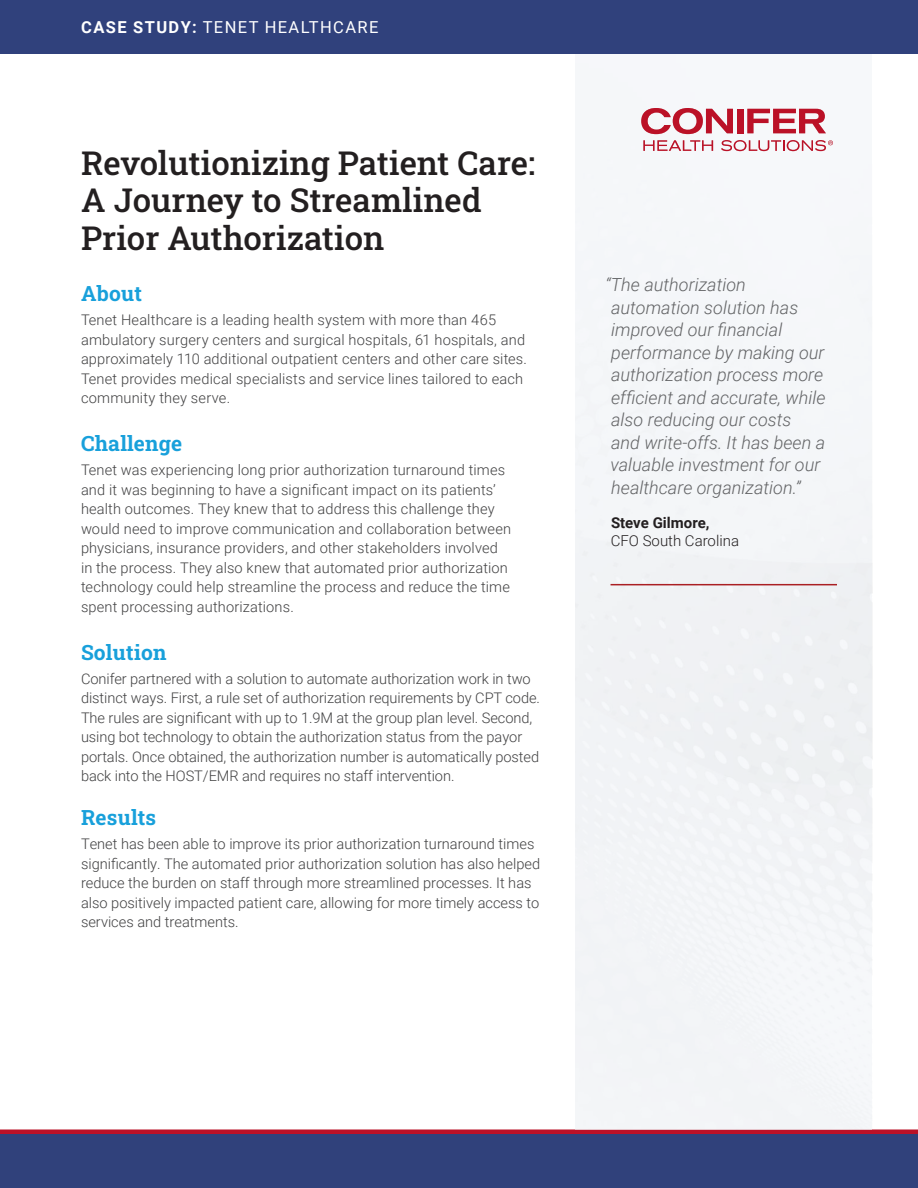
<style>
.page{position:relative;width:918px;height:1188px;background:#fff}
.page>*{position:absolute;margin:0;border:0;box-sizing:border-box;transform-origin:0 0}
.t1{font:33px/37.5px "Roboto Slab";color:#231f20}
.CH_Heading{font:21px "Roboto Slab";letter-spacing:.01em;color:#18a0db}
.t2{font:italic 300 18px/22.5px "Roboto";color:#636466}
.t3{font:16.5px "Roboto";letter-spacing:.085em;color:#fff}
.t4{font:300 15px/18px "Roboto";color:#231f20}
.CH_Roboto_Text{font:300 14.7px/19.5px "Roboto";color:#414142}
.s1{font-weight:700}
</style>
<div class="page">
<div style="left:0;top:0;width:918px;height:54px;background:#30417c"></div>
<div style="left:0;top:1134px;width:918px;height:54px;background:#30417b"></div>
<div style="left:0;top:1129px;width:918px;height:5px;background:#bb1127"></div>
<div style="left:575px;top:107px;width:297px;height:1023px;background:#f3f5f7"></div>
<svg style="left:747px;top:109px;width:79px;height:24px"></svg>
<div style="left:737px;top:109px;width:6px;height:24px;background:#bb1127"></div>
<svg style="left:643px;top:140px;width:70px;height:11px"></svg>
<svg style="left:641px;top:108px;width:92px;height:26px"></svg>
<svg style="left:721px;top:140px;width:112px;height:11px"></svg>
<hr style="left:611px;top:584px;width:226px;height:1px;background:#aa1f23">
<p class="t3" style="left:81px;top:15px;width:299px"><span class="s1">CASE STUDY:</span> TENET HEALTHCARE</p>
<p class="t1" style="left:81px;top:143px;width:456px">Revolutionizing Patient Care:<br>A Journey to Streamlined<br>Prior Authorization</p>
<p class="CH_Heading" style="left:81px;top:279px;width:63px">About</p>
<p class="CH_Roboto_Text" style="left:81px;top:310px;width:448px">Tenet Healthcare is a leading health system with more than 465 ambulatory surgery centers and surgical hospitals, 61 hospitals, and approximately 110 additional outpatient centers and other care sites.<br>Tenet provides medical specialists and service lines tailored to each community they serve.</p>
<p class="CH_Heading" style="left:81px;top:429px;width:103px">Challenge</p>
<p class="CH_Roboto_Text" style="left:81px;top:460px;width:432px">Tenet was experiencing long prior authorization turnaround times and it was beginning to have a significant impact on its patients’ health outcomes. They knew that to address this challenge they would need to improve communication and collaboration between physicians, insurance providers, and other stakeholders involved in the process. They also knew that automated prior authorization technology could help streamline the process and reduce the time spent processing authorizations.</p>
<p class="CH_Heading" style="left:81px;top:638px;width:87px">Solution</p>
<p class="CH_Roboto_Text" style="left:81px;top:668px;width:461px">Conifer partnered with a solution to automate authorization work in two distinct ways. First, a rule set of authorization requirements by CPT code.<br>The rules are significant with up to 1.9M at the group plan level. Second, using bot technology to obtain the authorization status from the payor portals. Once obtained, the authorization number is automatically posted back into the HOST/EMR and requires no staff intervention.</p>
<p class="CH_Heading" style="left:81px;top:803px;width:77px">Results</p>
<p class="CH_Roboto_Text" style="left:81px;top:834px;width:461px">Tenet has been able to improve its prior authorization turnaround times significantly. The automated prior authorization solution has also helped reduce the burden on staff through more streamlined processes. It has also positively impacted patient care, allowing for more timely access to services and treatments.</p>
<p class="t2" style="left:606px;top:273px;width:222px">“The authorization automation solution has improved our financial performance by making our authorization process more efficient and accurate, while also reducing our costs<br>and write-offs. It has been a valuable investment for our healthcare organization.”</p>
<p class="t4" style="left:611px;top:513px;width:130px"><span class="s1">Steve Gilmore,<br></span>CFO South Carolina</p>
</div>
